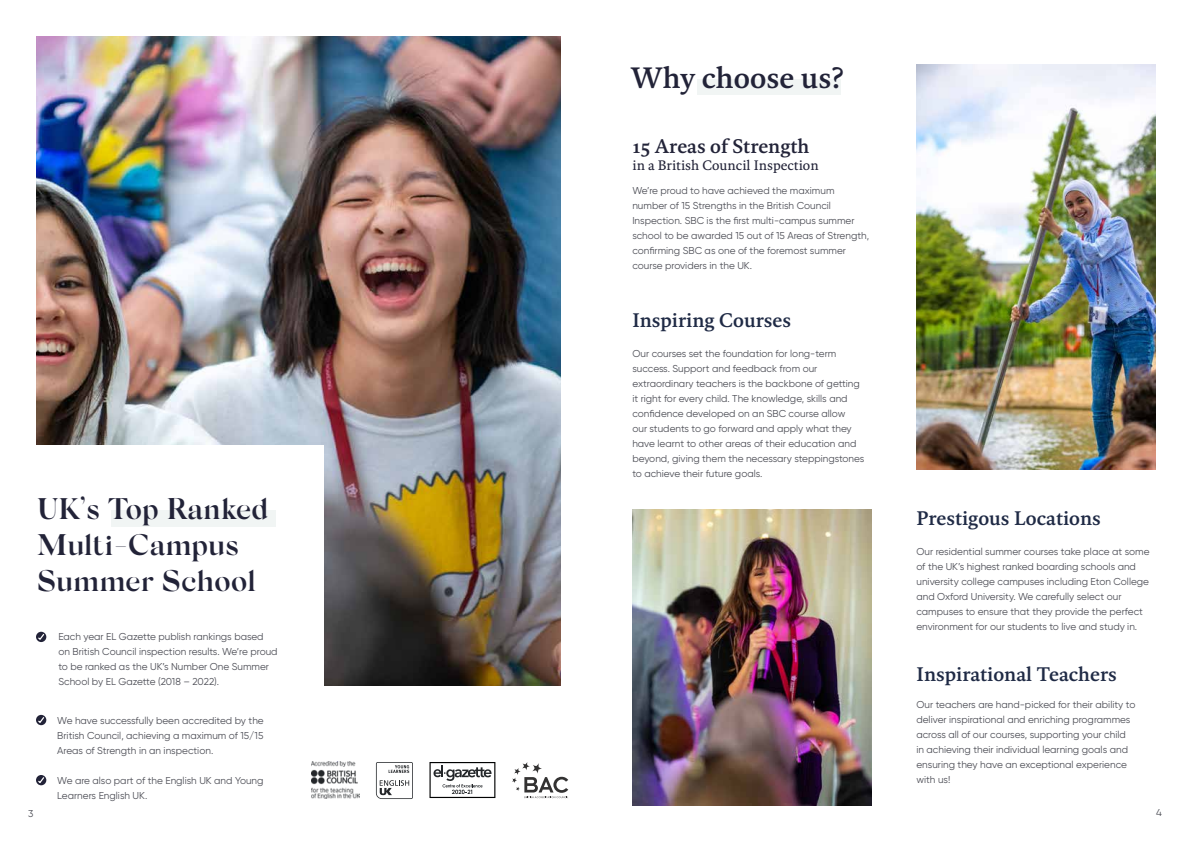
<style>
.page{position:relative;width:1191px;height:842px;background:#fff}
.page>*{position:absolute;margin:0;border:0;box-sizing:border-box;transform-origin:0 0}
.t1{font:500 30px "Kievit Serif";color:#222338}
.t2{font:600 29.8px/35.7px "Silk Serif";color:#222338}
.t3{font:500 20px "Kievit Serif";color:#1f2a45}
.t4{font:500 20px "Kievit Serif";color:#222338}
.t5{font:14px "Kievit Serif";color:#222338}
.t6{font:10px/15px "Gilroy";color:#4d4e56}
</style>
<div class="page">
<img style="left:36px;top:36px;width:524px;height:649px">
<div style="left:0;top:445px;width:323px;height:397px;background:#fff"></div>
<img style="left:311px;top:762px;width:48px;height:36px">
<svg style="left:376px;top:762px;width:37px;height:37px"></svg>
<svg style="left:429px;top:762px;width:66px;height:36px"></svg>
<img style="left:916px;top:65px;width:239px;height:405px">
<img style="left:632px;top:510px;width:239px;height:296px">
<div style="left:697px;top:79px;width:143px;height:16px;background:#f1f5f4"></div>
<div style="left:111px;top:510px;width:164px;height:16px;background:#f1f5f4"></div>
<svg style="left:36px;top:632px;width:10px;height:10px"></svg>
<svg style="left:37px;top:633px;width:8px;height:8px"></svg>
<svg style="left:36px;top:715px;width:10px;height:10px"></svg>
<svg style="left:37px;top:716px;width:8px;height:8px"></svg>
<svg style="left:36px;top:775px;width:10px;height:10px"></svg>
<svg style="left:37px;top:776px;width:8px;height:8px"></svg>
<svg style="left:512px;top:762px;width:56px;height:36px"></svg>
<h2 class="t2" style="left:37px;top:491px;width:233px">UK’s Top Ranked<br>Multi-Campus<br>Summer School</h2>
<p class="t6" style="left:58px;top:629px;width:221px">Each year EL Gazette publish rankings based on British Council inspection results. We’re proud to be ranked as the UK’s Number One Summer School by EL Gazette (2018 – 2022).</p>
<p class="t6" style="left:28px;top:806px;width:7px">3</p>
<p class="t6" style="left:57px;top:712px;width:208px;text-align:justify">We have successfully been accredited by the British Council, achieving a maximum of 15/15<br>Areas of Strength in an inspection.</p>
<p class="t6" style="left:57px;top:772px;width:208px">We are also part of the English UK and Young<br>Learners English UK.</p>
<h1 class="t1" style="left:630px;top:57px;width:215px">Why choose us?</h1>
<h3 class="t4" style="left:632px;top:133px;width:178px">15 Areas of Strength</h3>
<h3 class="t5" style="left:632px;top:156px;width:188px">in a British Council Inspection</h3>
<p class="t6" style="left:632px;top:183px;width:238px">We’re proud to have achieved the maximum number of 15 Strengths in the British Council Inspection. SBC is the first multi-campus summer school to be awarded 15 out of 15 Areas of Strength, confirming SBC as one of the foremost summer course providers in the UK.</p>
<h3 class="t3" style="left:632px;top:307px;width:160px">Inspiring Courses</h3>
<p class="t6" style="left:632px;top:346px;width:233px">Our courses set the foundation for long-term success. Support and feedback from our extraordinary teachers is the backbone of getting it right for every child. The knowledge, skills and confidence developed on an SBC course allow<br>our students to go forward and apply what they have learnt to other areas of their education and beyond, giving them the necessary steppingstones to achieve their future goals.</p>
<h3 class="t3" style="left:916px;top:505px;width:186px">Prestigous Locations</h3>
<p class="t6" style="left:916px;top:543px;width:235px">Our residential summer courses take place at some of the UK’s highest ranked boarding schools and university college campuses including Eton College and Oxford University. We carefully select our campuses to ensure that they provide the perfect environment for our students to live and study in.</p>
<h3 class="t3" style="left:916px;top:661px;width:202px">Inspirational Teachers</h3>
<p class="t6" style="left:916px;top:696px;width:220px">Our teachers are hand-picked for their ability to deliver inspirational and enriching programmes across all of our courses, supporting your child in achieving their individual learning goals and ensuring they have an exceptional experience with us!</p>
<p class="t6" style="left:1156px;top:805px;width:7px">4</p>
</div>
